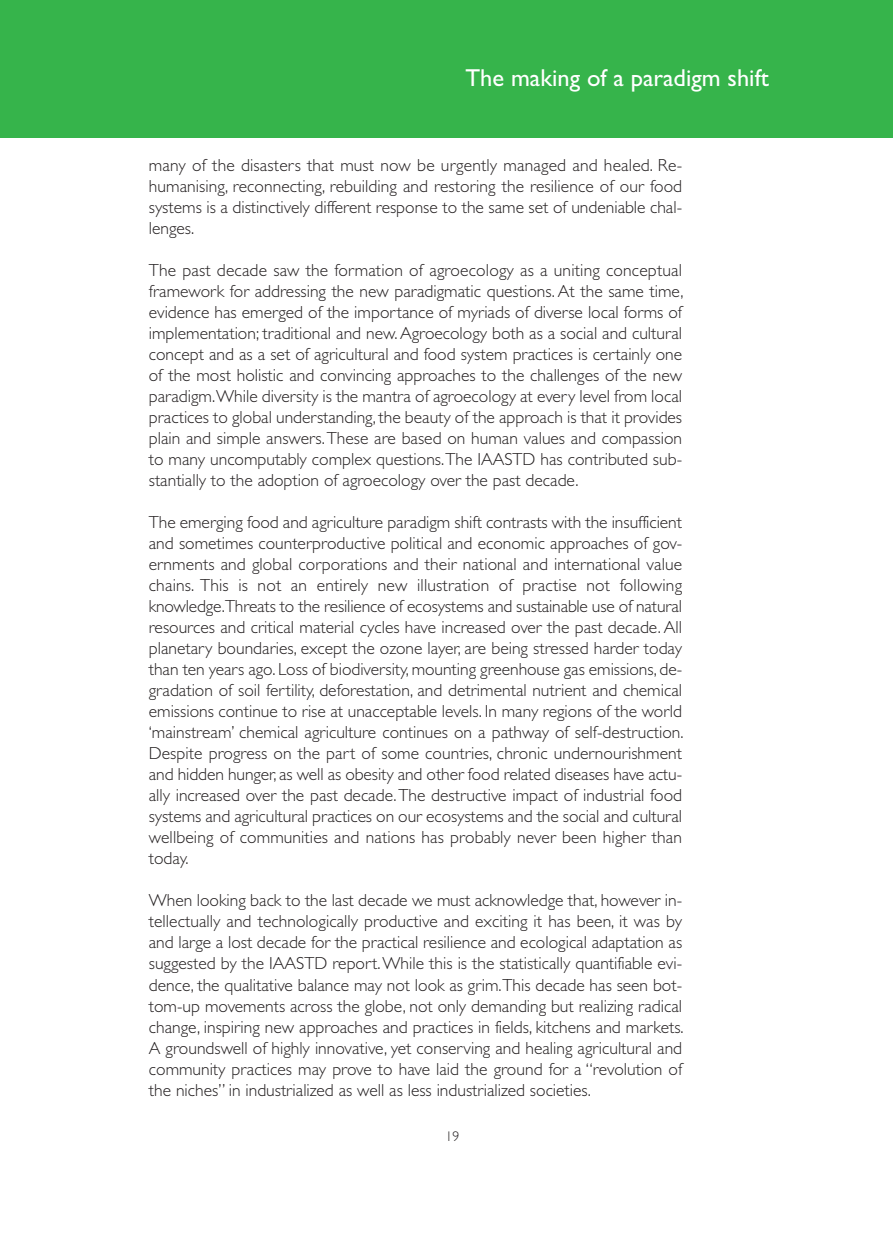
<style>
.page{position:relative;width:893px;height:1241px;background:#fff}
.page>*{position:absolute;margin:0;border:0;box-sizing:border-box;transform-origin:0 0}
.t1{font:24.5px "Gill Sans";color:#fff}
.t2{font:300 17.5px/21px "Gill Sans";color:#231f20;text-align:justify}
.t3{font:300 14px "Gill Sans";color:#231f20}
</style>
<div class="page">
<div style="left:25px;top:0;width:868px;height:138px;background:#36b44b"></div>
<div style="left:0;top:0;width:26px;height:138px;background:#36b44b"></div>
<h1 class="t1" style="left:465px;top:64px;width:305px">The making of a paradigm shift</h1>
<p class="t2" style="left:149px;top:154px;width:535px">many of the disasters that must now be urgently managed and healed. Re&shy;humanising, reconnecting, rebuilding and restoring the resilience of our food systems is a distinctively different response to the same set of undeniable chal&shy;lenges.</p>
<p class="t2" style="left:149px;top:259px;width:536px">The past decade saw the formation of agroecology as a uniting conceptual framework for addressing the new paradigmatic questions. At the same time, evidence has emerged of the importance of myriads of diverse local forms of implementation; traditional and new.Agroecology both as a social and cultural concept and as a set of agricultural and food system practices is certainly one of the most holistic and convincing approaches to the challenges of the new paradigm.While diversity is the mantra of agroecology at every level from local practices to global understanding, the beauty of the approach is that it provides plain and simple answers.These are based on human values and compassion to many uncomputably complex questions.The IAASTD has contributed sub&shy;stantially to the adoption of agroecology over the past decade.</p>
<p class="t2" style="left:149px;top:511px;width:536px">The emerging food and agriculture paradigm shift contrasts with the insufficient and sometimes counterproductive political and economic approaches of gov&shy;ernments and global corporations and their national and international value chains. This is not an entirely new illustration of practise not following knowledge.Threats to the resilience of ecosystems and sustainable use of natural resources and critical material cycles have increased over the past decade. All planetary boundaries, except the ozone layer, are being stressed harder today than ten years ago. Loss of biodiversity, mounting greenhouse gas emissions, de&shy;gradation of soil fertility, deforestation, and detrimental nutrient and chemical emissions continue to rise at unacceptable levels. In many regions of the world ‘mainstream’ chemical agriculture continues on a pathway of self-destruction.<br>Despite progress on the part of some countries, chronic undernourishment and hidden hunger, as well as obesity and other food related diseases have actu&shy;ally increased over the past decade.The destructive impact of industrial food systems and agricultural practices on our ecosystems and the social and cultural wellbeing of communities and nations has probably never been higher than today.</p>
<p class="t2" style="left:149px;top:889px;width:536px">When looking back to the last decade we must acknowledge that, however in&shy;tellectually and technologically productive and exciting it has been, it was by and large a lost decade for the practical resilience and ecological adaptation as suggested by the IAASTD report.While this is the statistically quantifiable evi&shy;dence, the qualitative balance may not look as grim.This decade has seen bot&shy;tom-up movements across the globe, not only demanding but realizing radical change, inspiring new approaches and practices in fields, kitchens and markets.<br>A groundswell of highly innovative, yet conserving and healing agricultural and community practices may prove to have laid the ground for a “revolution of the niches” in industrialized as well as less industrialized societies.</p>
<p class="t3" style="left:445px;top:1127px;width:15px">19</p>
</div>
